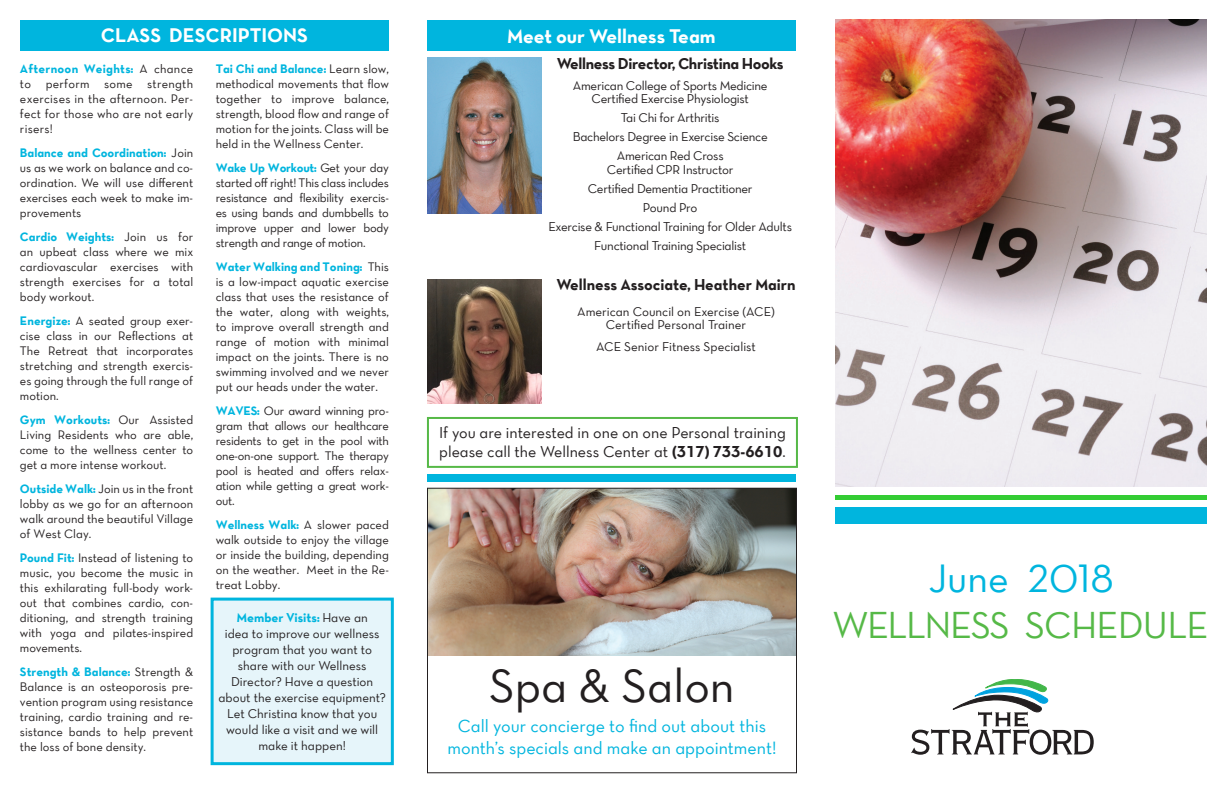
<style>
.page{position:relative;width:1224px;height:792px;background:#fff}
.page>*{position:absolute;margin:0;border:0;box-sizing:border-box;transform-origin:0 0}
.t1{font:48px "Neutra Text Book Alt";color:#231f20}
.t2{font:40px "Neutra Text Book Alt";color:#00b5de}
.t3{font:38px "Neutra Text Book Alt";letter-spacing:-.03em;color:#56b947}
.t4{font:20px "Neutra Text TF Bold Alt";color:#fff}
.t5{font:18px/22px "Neutra Text Book Alt";color:#00b5de;text-align:center}
.t6{font:16px/19.2px "Neutra Text Book Alt";color:#231f20}
.t7{font:16px "Neutra Text TF Bold Alt";letter-spacing:-.02em;color:#231f20}
.t8{font:16px "Neutra Text TF Bold Alt";color:#231f20}
.t9{font:13px/16px "Neutra Text Book Alt";color:#231f20;text-align:center}
.t10{font:13px/13.6px "Neutra Text Book Alt";letter-spacing:-.02em;color:#231f20;text-align:center}
.t11{font:12.5px/15px "Neutra Text Book Alt";color:#231f20;text-align:justify}
.s1{font-family:"Neutra Text TF Bold Alt";color:#00b5de}
.s2{font-family:"Neutra Text TF Bold Alt"}
</style>
<div class="page">
<div style="left:20px;top:20px;width:369px;height:30px;background:#00b5de"></div>
<div style="left:428px;top:474px;width:368px;height:7px;background:#00b5de"></div>
<img style="left:429px;top:490px;width:366px;height:166px">
<div style="left:427px;top:488px;width:370px;height:285px;border:1px solid #231f20"></div>
<svg style="left:911px;top:679px;width:183px;height:76px"></svg>
<div style="left:211px;top:598px;width:183px;height:167px;background:#e6f5fa;border:3px solid #00b5de"></div>
<div style="left:428px;top:20px;width:368px;height:30px;background:#00b5de"></div>
<img style="left:427px;top:57px;width:115px;height:156px">
<img style="left:427px;top:279px;width:115px;height:125px">
<div style="left:427px;top:417px;width:371px;height:51px;border:2px solid #56b947"></div>
<div style="left:835px;top:507px;width:372px;height:17px;background:#00b5de"></div>
<hr style="left:835px;top:495px;width:372px;height:4px;background:#3c3">
<img style="left:835px;top:20px;width:372px;height:466px">
<p class="t4" style="left:101px;top:23px;width:209px">CLASS DESCRIPTIONS</p>
<p class="t11" style="left:20px;top:61px;width:175px"><span class="s1">Afternoon Weights:</span> A chance to perform some strength exercises in the afternoon. Per&shy;fect for those who are not early risers!</p>
<p class="t11" style="left:20px;top:145px;width:175px"><span class="s1">Balance and Coordination:</span> Join us as we work on balance and co&shy;ordination. We will use different exercises each week to make im&shy;provements</p>
<p class="t11" style="left:20px;top:229px;width:175px"><span class="s1">Cardio Weights:</span> Join us for an upbeat class where we mix cardiovascular exercises with strength exercises for a total body workout.</p>
<p class="t11" style="left:20px;top:313px;width:175px"><span class="s1">Energize:</span> A seated group exer&shy;cise class in our Reflections at The Retreat that incorporates stretching and strength exercis&shy;es going through the full range of motion.</p>
<p class="t11" style="left:20px;top:412px;width:175px"><span class="s1">Gym Workouts:</span> Our Assisted Living Residents who are able, come to the wellness center to get a more intense workout.</p>
<p class="t11" style="left:20px;top:481px;width:175px"><span class="s1">Outside Walk:</span> Join us in the front lobby as we go for an afternoon walk around the beautiful Village of West Clay.</p>
<p class="t11" style="left:20px;top:550px;width:175px"><span class="s1">Pound Fit:</span> Instead of listening to music, you become the music in this exhilarating full-body work&shy;out that combines cardio, con&shy;ditioning, and strength training with yoga and pilates-inspired movements.</p>
<p class="t11" style="left:20px;top:664px;width:175px"><span class="s1">Strength &amp; Balance:</span> Strength &amp; Balance is an osteoporosis pre&shy;vention program using resistance training, cardio training and re&shy;sistance bands to help prevent the loss of bone density.</p>
<p class="t11" style="left:216px;top:61px;width:175px"><span class="s1">Tai Chi and Balance:</span> Learn slow, methodical movements that flow together to improve balance, strength, blood flow and range of motion for the joints. Class will be held in the Wellness Center.</p>
<p class="t11" style="left:216px;top:160px;width:175px"><span class="s1">Wake Up Workout:</span> Get your day started off right! This class includes resistance and flexibility exercis&shy;es using bands and dumbbells to improve upper and lower body strength and range of motion.</p>
<p class="t11" style="left:216px;top:259px;width:175px"><span class="s1">Water Walking and Toning:</span> This is a low-impact aquatic exercise class that uses the resistance of the water, along with weights, to improve overall strength and range of motion with minimal impact on the joints. There is no swimming involved and we never put our heads under the water.</p>
<p class="t11" style="left:216px;top:403px;width:175px"><span class="s1">WAVES:</span> Our award winning pro&shy;gram that allows our healthcare residents to get in the pool with one-on-one support. The therapy pool is heated and offers relax&shy;ation while getting a great work&shy;out.</p>
<p class="t11" style="left:216px;top:517px;width:175px"><span class="s1">Wellness Walk:</span> A slower paced walk outside to enjoy the village or inside the building, depending on the weather. Meet in the Re&shy;treat Lobby.</p>
<p class="t9" style="left:219px;top:610px;width:169px"><span class="s1">Member Visits:</span> Have an<br>idea to improve our wellness program that you want to share with our Wellness<br>Director? Have a question about the exercise equipment?<br>Let Christina know that you would like a visit and we will make it happen!</p>
<p class="t4" style="left:507px;top:24px;width:210px">Meet our Wellness Team</p>
<p class="t7" style="left:557px;top:54px;width:228px">Wellness Director, Christina Hooks</p>
<p class="t10" style="left:573px;top:78px;width:196px">American College of Sports Medicine<br>Certified Exercise Physiologist</p>
<p class="t10" style="left:621px;top:111px;width:100px">Tai Chi for Arthritis</p>
<p class="t10" style="left:573px;top:130px;width:197px">Bachelors Degree in Exercise Science</p>
<p class="t10" style="left:607px;top:149px;width:128px">American Red Cross<br>Certified CPR Instructor</p>
<p class="t10" style="left:588px;top:182px;width:166px">Certified Dementia Practitioner</p>
<p class="t10" style="left:643px;top:201px;width:56px">Pound Pro</p>
<p class="t10" style="left:548px;top:220px;width:245px">Exercise &amp; Functional Training for Older Adults</p>
<p class="t10" style="left:594px;top:239px;width:153px">Functional Training Specialist</p>
<p class="t8" style="left:556px;top:275px;width:241px">Wellness Associate, Heather Mairn</p>
<p class="t9" style="left:577px;top:305px;width:199px;line-height:13px">American Council on Exercise (ACE)<br>Certified Personal Trainer</p>
<p class="t9" style="left:596px;top:339px;width:161px">ACE Senior Fitness Specialist</p>
<p class="t6" style="left:439px;top:423px;width:348px">If you are interested in one on one Personal training please call the Wellness Center at <span class="s2">(317) 733-6610</span>.</p>
<p class="t1" style="left:489px;top:656px;width:247px">Spa &amp; Salon</p>
<p class="t5" style="left:447px;top:715px;width:331px">Call your concierge to find out about this month’s specials and make an appointment!</p>
<p class="t2" style="left:928px;top:555px;width:186px">June 2018</p>
<p class="t3" style="left:832px;top:602px;width:378px">WELLNESS SCHEDULE</p>
</div>
